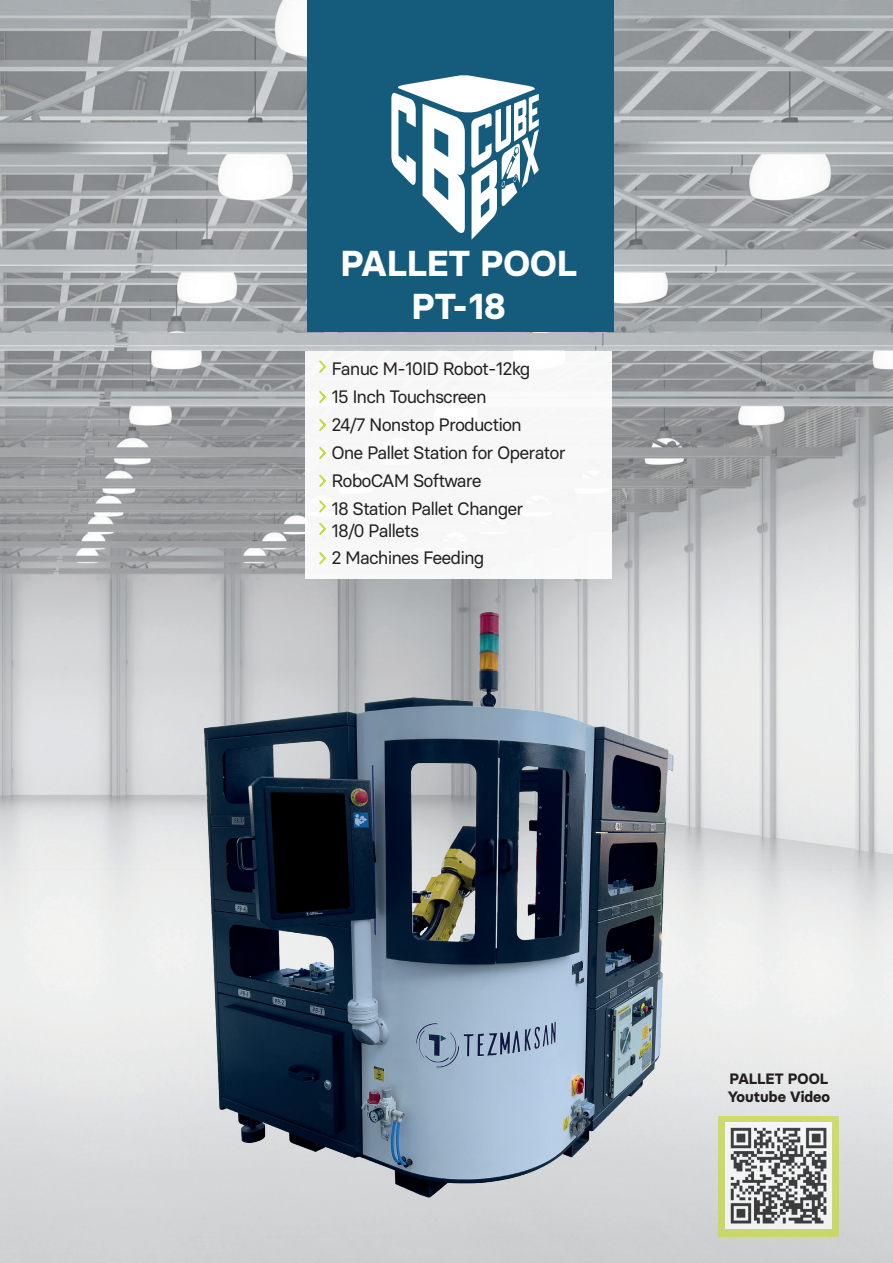
<style>
.page{position:relative;width:893px;height:1263px;background:#fff}
.page>*{position:absolute;margin:0;border:0;box-sizing:border-box;transform-origin:0 0}
.t1{font:700 36px/43.2px "Basier Circle";color:#fff;text-align:center}
.t2{font:18px/27.9px "Basier Square";letter-spacing:-.05em;color:#231f20}
.t3{font:700 15px/18px "Basier Circle";color:#231f20}
</style>
<div class="page">
<img style="left:0;top:0;width:893px;height:1263px">
<div style="left:307px;top:0;width:306px;height:332px;background:#155b7c"></div>
<div style="left:305px;top:352px;width:307px;height:227px;background:#f7f7f7"></div>
<svg style="left:319px;top:391px;width:7px;height:12px"></svg>
<svg style="left:319px;top:360px;width:7px;height:13px"></svg>
<svg style="left:319px;top:418px;width:7px;height:13px"></svg>
<svg style="left:319px;top:446px;width:7px;height:13px"></svg>
<svg style="left:319px;top:474px;width:7px;height:13px"></svg>
<svg style="left:319px;top:500px;width:7px;height:13px"></svg>
<svg style="left:319px;top:522px;width:7px;height:13px"></svg>
<svg style="left:319px;top:552px;width:7px;height:13px"></svg>
<svg style="left:391px;top:75px;width:148px;height:165px"></svg>
<img style="left:38px;top:604px;width:841px;height:631px">
<h1 class="t1" style="left:340px;top:241px;width:238px">PALLET POOL<br>PT-18</h1>
<p class="t2" style="left:331px;top:355px;width:201px">Fanuc M-10ID Robot-12kg</p>
<p class="t2" style="left:331px;top:410px;width:192px">24/7 Nonstop Production</p>
<p class="t2" style="left:331px;top:383px;width:157px">15 Inch Touchscreen</p>
<p class="t2" style="left:331px;top:438px;width:236px">One Pallet Station for Operator<br>RoboCAM Software<br>18 Station Pallet Changer</p>
<p class="t2" style="left:331px;top:517px;width:154px;line-height:27px">18/0 Pallets<br>2 Machines Feeding</p>
<p class="t3" style="left:728px;top:1069px;width:104px">PALLET POOL<br>Youtube Video</p>
</div>
